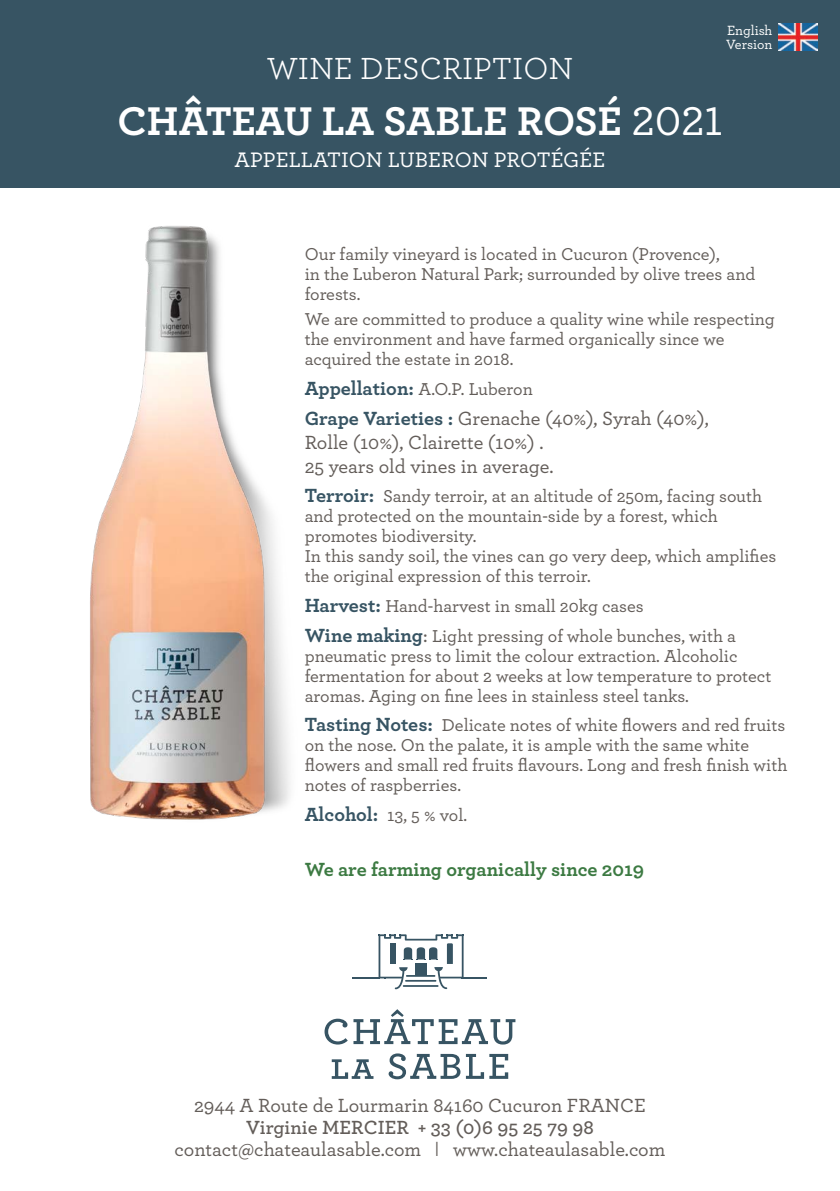
<style>
.page{position:relative;width:840px;height:1191px;background:#fff}
.page>*{position:absolute;margin:0;border:0;box-sizing:border-box;transform-origin:0 0}
.t1{font:700 42px "Archer";color:#fff}
.t2{font:32px "Archer";color:#fff}
.t3{font:500 22px "Archer";color:#fff}
.t4{font:500 20px/24px "Archer";color:#635d59}
.t5{font:700 20px "Archer";color:#3c7a42}
.t6{font:600 20px "Archer";color:#635d59}
.t7{font:500 18px/20px "Archer";color:#635d59}
.t8{font:500 14px "Archer";color:#fff}
.s1{font-weight:500}
.s2{font-weight:700;font-size:20px;color:#375463}
.s3{font-weight:700;color:#375463}
.s4{font-size:20px}
.s5{font-family:"Uni Sans Book";font-weight:400}
</style>
<div class="page">
<div style="left:0;top:0;width:839px;height:187px;background:#375463"></div>
<img style="left:90px;top:226px;width:200px;height:594px">
<img style="left:778px;top:24px;width:38px;height:26px">
<svg style="left:324px;top:1018px;width:23px;height:26px"></svg>
<svg style="left:353px;top:1009px;width:162px;height:35px"></svg>
<svg style="left:331px;top:1059px;width:42px;height:19px"></svg>
<svg style="left:388px;top:1053px;width:120px;height:26px"></svg>
<svg style="left:352px;top:934px;width:134px;height:55px"></svg>
<p class="t8" style="left:726px;top:20px;width:47px">English</p>
<p class="t8" style="left:725px;top:34px;width:48px">Version</p>
<p class="t2" style="left:266px;top:47px;width:308px">WINE DESCRIPTION</p>
<p class="t1" style="left:117px;top:88px;width:606px">CHÂTEAU LA SABLE ROSÉ <span class="s1">2021</span></p>
<p class="t3" style="left:234px;top:144px;width:372px">APPELLATION LUBERON PROTÉGÉE</p>
<p class="t7" style="left:304px;top:242px;width:452px">Our family vineyard is located in Cucuron (Provence),<br>in the Luberon Natural Park; surrounded by olive trees and forests.</p>
<p class="t7" style="left:304px;top:308px;width:471px">We are committed to produce a quality wine while respecting the environment and have farmed organically since we acquired the estate in 2018.</p>
<p class="t7" style="left:304px;top:378px;width:229px"><span class="s2">Appellation:</span> A.O.P. Luberon</p>
<p class="t4" style="left:304px;top:405px;width:405px"><span class="s3">Grape Varieties :</span> Grenache (40%), Syrah (40%),<br>Rolle (10%), Clairette (10%) .<br>25 years old vines in average.</p>
<p class="t7" style="left:304px;top:485px;width:459px"><span class="s2">Terroir:</span> Sandy terroir, at an altitude of 250m, facing south and protected on the mountain-side by a forest, which promotes biodiversity.</p>
<p class="t7" style="left:304px;top:545px;width:473px">In this sandy soil, the vines can go very deep, which amplifies the original expression of this terroir.</p>
<p class="t7" style="left:304px;top:595px;width:340px"><span class="s2">Harvest:</span> Hand-harvest in small 20kg cases</p>
<p class="t7" style="left:304px;top:625px;width:468px"><span class="s2">Wine making</span><span class="s4">:</span> Light pressing of whole bunches, with a pneumatic press to limit the colour extraction. Alcoholic fermentation for about 2 weeks at low temperature to protect aromas. Aging on fine lees in stainless steel tanks.</p>
<p class="t7" style="left:304px;top:714px;width:484px"><span class="s2">Tasting Notes:</span> Delicate notes of white flowers and red fruits on the nose. On the palate, it is ample with the same white flowers and small red fruits flavours. Long and fresh finish with notes of raspberries.</p>
<p class="t7" style="left:304px;top:804px;width:164px"><span class="s2">Alcohol:</span> 13, 5 % vol.</p>
<p class="t5" style="left:304px;top:854px;width:340px">We are farming organically since 2019</p>
<p class="t4" style="left:194px;top:1092px;width:453px">2944 A Route de Lourmarin 84160 Cucuron FRANCE</p>
<p class="t6" style="left:246px;top:1112px;width:349px">Virginie MERCIER + 33 (0)6 95 25 79 98</p>
<p class="t4" style="left:174px;top:1136px;width:492px">contact@chateaulasable.com <span class="s5">I</span> www.chateaulasable.com</p>
</div>
